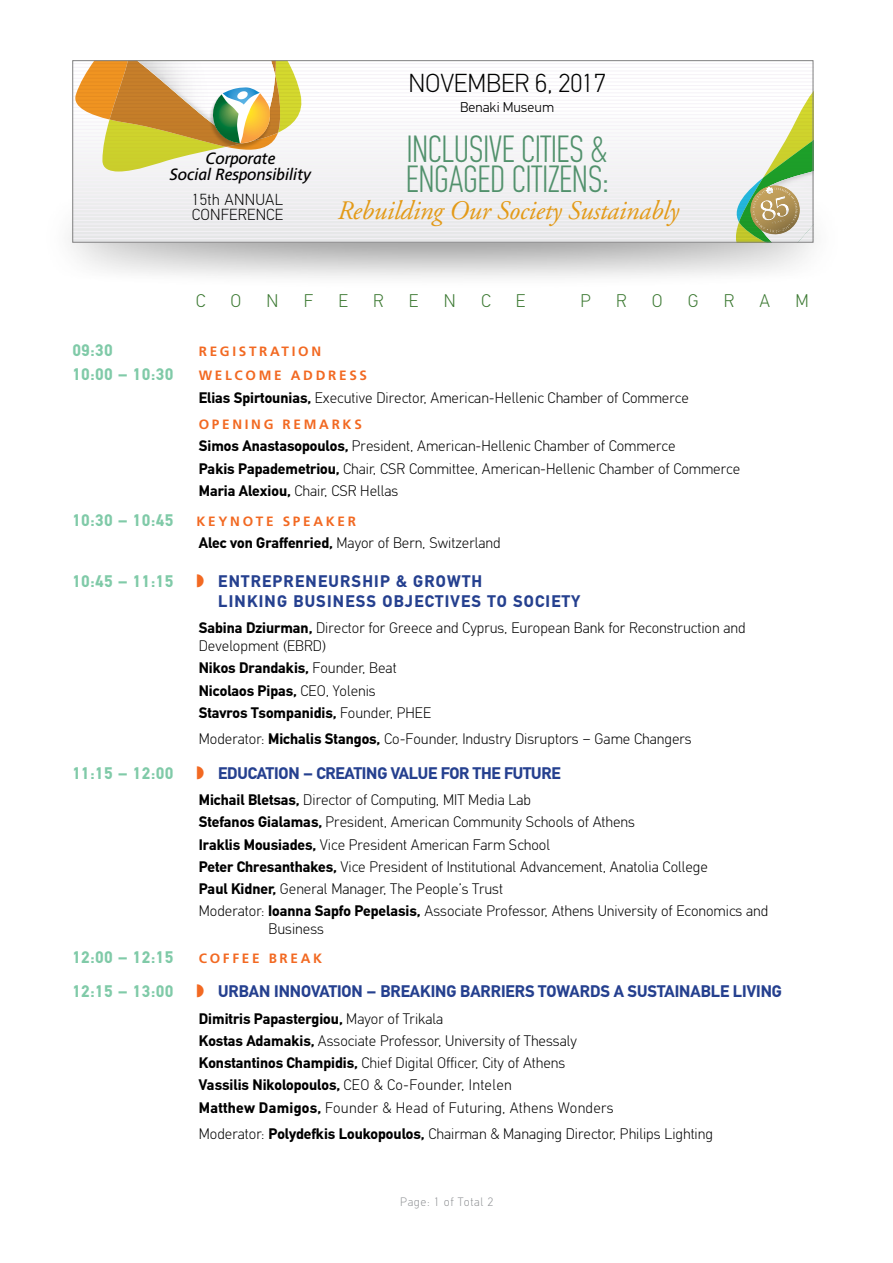
<style>
.page{position:relative;width:893px;height:1263px;background:#fff}
.page>*{position:absolute;margin:0;border:0;box-sizing:border-box;transform-origin:0 0}
.t1{font:300 condensed 37.2px/30.2px "CF Din";letter-spacing:-.015em;color:#51916c}
.t2{font:italic 26.7px "CF Garamond";letter-spacing:-.01em;color:#e39a17}
.t3{font:300 25.5px "CF Din";letter-spacing:-.01em;color:#000}
.t4{font:300 18px "CF Din";color:#39772f}
.t5{font:700 16.5px "CF Din";color:#25408f}
.t6{font:700 16.5px "CF Din";letter-spacing:.05em;color:#80caa8}
.t7{font:700 16.5px/19.8px "CF Din";letter-spacing:.075em;color:#25408f}
.t8{font:italic 16.35px/15.9px "PF Catalog";color:#000;text-align:center}
.t9{font:300 15.75px/14.4px "CF Din";letter-spacing:.01em;color:#000}
.t10{font:300 15px/22.2px "CF Din";color:#000}
.t11{font:700 15px/22.2px "CF Din";color:#000}
.t12{font:300 14.25px "PF Din Text";color:#000}
.t13{font:700 13.5px "PF Catalog";letter-spacing:.2em;color:#f26922}
.t14{font:300 12px "CF Din";letter-spacing:.05em;color:#939598}
.s1{font-weight:700}
.s2{color:#f26922}
.s3{font-weight:300}
</style>
<div class="page">
<div style="left:39px;top:187px;width:807px;height:103px;background:#000;opacity:.75"></div>
<svg style="left:72px;top:143px;width:658px;height:99px"></svg>
<hr style="left:72px;top:63px;width:741px;height:1px;background:#f5f2f7">
<hr style="left:72px;top:67px;width:741px;height:1px;background:#f5f2f7">
<hr style="left:72px;top:71px;width:741px;height:1px;background:#f5f2f7">
<hr style="left:72px;top:74px;width:741px;height:1px;background:#f5f2f7">
<hr style="left:72px;top:78px;width:741px;height:1px;background:#f5f2f7">
<hr style="left:72px;top:82px;width:741px;height:1px;background:#f5f2f7">
<hr style="left:72px;top:85px;width:741px;height:1px;background:#f5f2f7">
<hr style="left:72px;top:89px;width:741px;height:1px;background:#f5f2f7">
<hr style="left:72px;top:93px;width:741px;height:1px;background:#f5f2f7">
<hr style="left:72px;top:96px;width:741px;height:1px;background:#f5f2f7">
<hr style="left:72px;top:100px;width:741px;height:1px;background:#f5f2f7">
<hr style="left:72px;top:103px;width:741px;height:1px;background:#f5f2f7">
<hr style="left:72px;top:107px;width:741px;height:1px;background:#f5f2f7">
<hr style="left:72px;top:111px;width:741px;height:1px;background:#f5f2f7">
<hr style="left:72px;top:114px;width:741px;height:1px;background:#f5f2f7">
<hr style="left:72px;top:118px;width:741px;height:1px;background:#f5f2f7">
<hr style="left:72px;top:122px;width:741px;height:1px;background:#f5f2f7">
<hr style="left:72px;top:125px;width:741px;height:1px;background:#f5f2f7">
<hr style="left:72px;top:129px;width:741px;height:1px;background:#f5f2f7">
<hr style="left:72px;top:133px;width:741px;height:1px;background:#f5f2f7">
<hr style="left:72px;top:136px;width:741px;height:1px;background:#f5f2f7">
<hr style="left:72px;top:140px;width:741px;height:1px;background:#f5f2f7">
<hr style="left:72px;top:144px;width:741px;height:1px;background:#f5f2f7">
<hr style="left:72px;top:147px;width:741px;height:1px;background:#f5f2f7">
<hr style="left:72px;top:151px;width:741px;height:1px;background:#f5f2f7">
<hr style="left:72px;top:154px;width:741px;height:1px;background:#f5f2f7">
<hr style="left:72px;top:158px;width:741px;height:1px;background:#f5f2f7">
<hr style="left:72px;top:162px;width:741px;height:1px;background:#f5f2f7">
<hr style="left:72px;top:165px;width:741px;height:1px;background:#f5f2f7">
<hr style="left:72px;top:169px;width:741px;height:1px;background:#f5f2f7">
<hr style="left:72px;top:173px;width:741px;height:1px;background:#f5f2f7">
<hr style="left:72px;top:176px;width:741px;height:1px;background:#f5f2f7">
<hr style="left:72px;top:180px;width:741px;height:1px;background:#f5f2f7">
<hr style="left:72px;top:184px;width:741px;height:1px;background:#f5f2f7">
<hr style="left:72px;top:187px;width:741px;height:1px;background:#f5f2f7">
<hr style="left:72px;top:191px;width:741px;height:1px;background:#f5f2f7">
<hr style="left:72px;top:195px;width:741px;height:1px;background:#f5f2f7">
<hr style="left:72px;top:198px;width:741px;height:1px;background:#f5f2f7">
<hr style="left:72px;top:202px;width:741px;height:1px;background:#f5f2f7">
<hr style="left:72px;top:205px;width:741px;height:1px;background:#f5f2f7">
<hr style="left:72px;top:209px;width:741px;height:1px;background:#f5f2f7">
<hr style="left:72px;top:213px;width:741px;height:1px;background:#f5f2f7">
<hr style="left:72px;top:216px;width:741px;height:1px;background:#f5f2f7">
<hr style="left:72px;top:220px;width:741px;height:1px;background:#f5f2f7">
<hr style="left:72px;top:224px;width:741px;height:1px;background:#f5f2f7">
<hr style="left:72px;top:227px;width:741px;height:1px;background:#f5f2f7">
<hr style="left:72px;top:231px;width:741px;height:1px;background:#f5f2f7">
<hr style="left:72px;top:235px;width:741px;height:1px;background:#f5f2f7">
<hr style="left:72px;top:238px;width:741px;height:1px;background:#f5f2f7">
<hr style="left:72px;top:242px;width:741px;height:1px;background:#f5f2f7">
<svg style="left:72px;top:61px;width:233px;height:111px"></svg>
<svg style="left:730px;top:94px;width:81px;height:146px"></svg>
<div style="left:746px;top:182px;width:53px;height:50px;background:#fff;opacity:.2"></div>
<div style="left:750px;top:189px;width:53px;height:45px;background:#000;opacity:.27"></div>
<p class="t8" style="left:170px;top:150px;width:143px">Corporate<br>Social Responsibility</p>
<p class="t9" style="left:192px;top:192px;width:93px">15th ANNUAL<br>CONFERENCE</p>
<h3 class="t3" style="left:409px;top:70px;width:199px">NOVEMBER 6, 2017</h3>
<p class="t12" style="left:460px;top:99px;width:96px">Benaki Museum</p>
<h1 class="t1" style="left:406px;top:134px;width:205px">INCLUSIVE CITIES &amp;<br>ENGAGED CITIZENS:</h1>
<h2 class="t2" style="left:337px;top:194px;width:343px">Rebuilding Our Society Sustainably</h2>
<p class="t4" style="left:196px;top:291px;width:11px">C</p>
<p class="t4" style="left:231px;top:291px;width:12px">O</p>
<p class="t4" style="left:267px;top:291px;width:13px">N</p>
<p class="t4" style="left:304px;top:291px;width:11px">F</p>
<p class="t4" style="left:338px;top:291px;width:11px">E</p>
<p class="t4" style="left:373px;top:291px;width:12px">R</p>
<p class="t4" style="left:409px;top:291px;width:11px">E</p>
<p class="t4" style="left:444px;top:291px;width:13px">N</p>
<p class="t4" style="left:481px;top:291px;width:11px">C</p>
<p class="t4" style="left:516px;top:291px;width:11px">E</p>
<p class="t4" style="left:581px;top:291px;width:12px">P</p>
<p class="t4" style="left:616px;top:291px;width:12px">R</p>
<p class="t4" style="left:652px;top:291px;width:12px">O</p>
<p class="t4" style="left:688px;top:291px;width:12px">G</p>
<p class="t4" style="left:724px;top:291px;width:12px">R</p>
<p class="t4" style="left:759px;top:291px;width:12px">A</p>
<p class="t4" style="left:795px;top:291px;width:15px">M</p>
<p class="t6" style="left:73px;top:341px;width:41px">09:30</p>
<p class="t13" style="left:199px;top:344px;width:124px">REGISTRATION</p>
<p class="t6" style="left:73px;top:366px;width:102px">10:00 – 10:30</p>
<p class="t13" style="left:199px;top:368px;width:170px">WELCOME ADDRESS</p>
<p class="t10" style="left:199px;top:386px;width:492px"><span class="s1">Elias Spirtounias,</span> Executive Director, American-Hellenic Chamber of Commerce</p>
<p class="t13" style="left:199px;top:416px;width:165px">OPENING REMARKS</p>
<p class="t10" style="left:199px;top:435px;width:543px"><span class="s1">Simos Anastasopoulos,</span> President, American-Hellenic Chamber of Commerce<br><span class="s1">Pakis Papademetriou,</span> Chair, CSR Committee, American-Hellenic Chamber of Commerce<br><span class="s1">Maria Alexiou,</span> Chair, CSR Hellas</p>
<p class="t6" style="left:73px;top:511px;width:102px">10:30 – 10:45</p>
<p class="t13" style="left:197px;top:513px;width:161px">KEYNOTE SPEAKER</p>
<p class="t10" style="left:199px;top:532px;width:303px"><span class="s1">Alec von Graffenried,</span> Mayor of Bern, Switzerland</p>
<p class="t6" style="left:73px;top:572px;width:102px">10:45 – 11:15</p>
<p class="t7" style="left:218px;top:571px;width:363px;text-indent:-22px"><span class="s2">◗</span> ENTREPRENEURSHIP &amp; GROWTH<br>LINKING BUSINESS OBJECTIVES TO SOCIETY</p>
<p class="t10" style="left:199px;top:619px;width:548px;line-height:18px"><span class="s1">Sabina Dziurman,</span> Director for Greece and Cyprus, European Bank for Reconstruction and<br>Development (EBRD)</p>
<p class="t11" style="left:199px;top:657px;width:234px">Nikos Drandakis, <span class="s3">Founder, Beat<br></span>Nicolaos Pipas, <span class="s3">CEO, Yolenis<br></span>Stavros Tsompanidis, <span class="s3">Founder, PHEE</span></p>
<p class="t10" style="left:199px;top:728px;width:495px">Moderator: <span class="s1">Michalis Stangos,</span> Co-Founder, Industry Disruptors – Game Changers</p>
<p class="t6" style="left:73px;top:764px;width:102px">11:15 – 12:00</p>
<p class="t5" style="left:197px;top:764px;width:366px"><span class="s2">◗</span> EDUCATION – CREATING VALUE FOR THE FUTURE</p>
<p class="t10" style="left:199px;top:789px;width:571px"><span class="s1">Michail Bletsas,</span> Director of Computing, MIT Media Lab<br><span class="s1">Stefanos Gialamas,</span> President, American Community Schools of Athens<br><span class="s1">Iraklis Mousiades,</span> Vice President American Farm School<br><span class="s1">Peter Chresanthakes,</span> Vice President of Institutional Advancement, Anatolia College<br><span class="s1">Paul Kidner,</span> General Manager, The People’s Trust<br>Moderator: <span class="s1">Ioanna Sapfo Pepelasis,</span> Associate Professor, Athens University of Economics and</p>
<p class="t10" style="left:268px;top:918px;width:57px">Business</p>
<p class="t6" style="left:73px;top:948px;width:102px">12:00 – 12:15</p>
<p class="t13" style="left:199px;top:950px;width:125px">COFFEE BREAK</p>
<p class="t6" style="left:73px;top:982px;width:102px">12:15 – 13:00</p>
<p class="t5" style="left:197px;top:982px;width:587px"><span class="s2">◗</span> URBAN INNOVATION – BREAKING BARRIERS TOWARDS A SUSTAINABLE LIVING</p>
<p class="t10" style="left:199px;top:1007px;width:417px"><span class="s1">Dimitris Papastergiou,</span> Mayor of Trikala<br><span class="s1">Kostas Adamakis,</span> Associate Professor, University of Thessaly <span class="s1">Konstantinos Champidis,</span> Chief Digital Officer, City of Athens <span class="s1">Vassilis Nikolopoulos,</span> CEO &amp; Co-Founder, Intelen<br><span class="s1">Matthew Damigos,</span> Founder &amp; Head of Futuring, Athens Wonders</p>
<p class="t10" style="left:199px;top:1123px;width:516px">Moderator: <span class="s1">Polydefkis Loukopoulos,</span> Chairman &amp; Managing Director, Philips Lighting</p>
<p class="t14" style="left:400px;top:1195px;width:95px">Page: 1 of Total 2</p>
</div>
